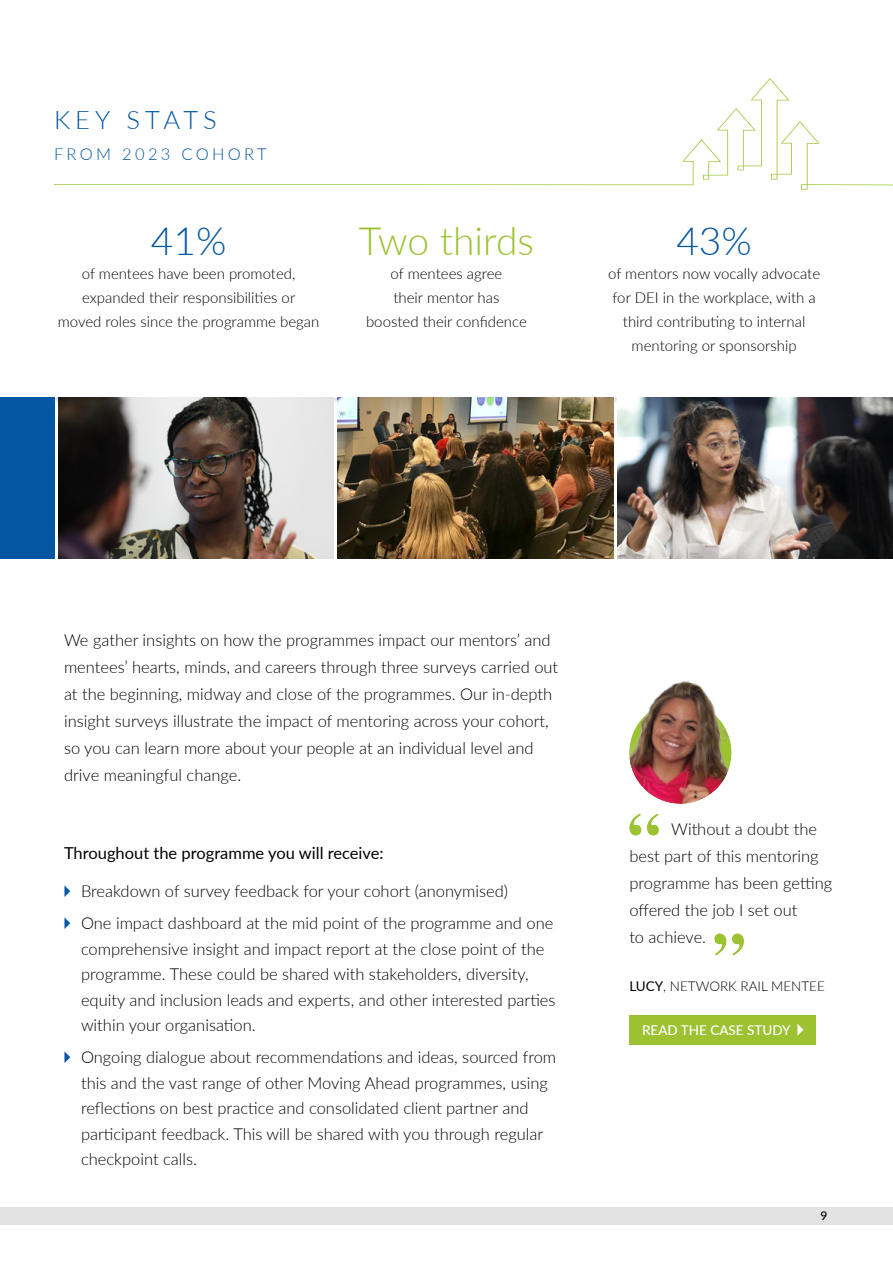
<style>
.page{position:relative;width:893px;height:1263px;background:#fff}
.page>*{position:absolute;margin:0;border:0;box-sizing:border-box;transform-origin:0 0}
.t1{font:300 39px "Lato";color:#9cc231}
.t2{font:300 39px "Lato";color:#0557a3}
.t3{font:300 25.5px "Lato";letter-spacing:.2em;color:#0557a3}
.t4{font:300 16.5px/27px "Lato";color:#000}
.t5{font:16.5px "Lato";color:#000}
.t6{font:300 16.5px "Lato";letter-spacing:.2em;color:#0557a3}
.t7{font:300 15px/24px "Lato";color:#000;text-align:center}
.Quote_source{font:300 13.5px "Lato";color:#000}
.Hyperlink{font:500 13.5px "Lato";color:#fff}
.t8{font:500 12px "Lato";color:#000}
.s1{font-family:"Pictos";font-weight:400;color:#0557a3}
.s2{font-weight:400}
</style>
<div class="page">
<div style="left:0;top:397px;width:54px;height:161px;background:#0557a3"></div>
<img style="left:58px;top:397px;width:276px;height:161px">
<img style="left:338px;top:397px;width:275px;height:161px">
<img style="left:618px;top:397px;width:275px;height:161px">
<img style="left:629px;top:681px;width:102px;height:122px">
<svg style="left:629px;top:813px;width:30px;height:22px"></svg>
<svg style="left:714px;top:933px;width:30px;height:22px"></svg>
<div style="left:629px;top:1015px;width:187px;height:29px;background:#9cc231"></div>
<svg style="left:797px;top:1024px;width:6px;height:12px"></svg>
<svg style="left:54px;top:78px;width:839px;height:112px"></svg>
<div style="left:0;top:1208px;width:893px;height:17px;background:#e3e3e3"></div>
<h1 class="t3" style="left:54px;top:102px;width:164px">KEY STATS</h1>
<h1 class="t6" style="left:54px;top:142px;width:214px">FROM 2023 COHORT</h1>
<p class="t2" style="left:151px;top:213px;width:77px">41%</p>
<p class="t7" style="left:58px;top:261px;width:263px">of mentees have been promoted, expanded their responsibilities or<br>moved roles since the programme began</p>
<p class="t1" style="left:359px;top:213px;width:177px">Two thirds</p>
<p class="t7" style="left:366px;top:261px;width:162px">of mentees agree<br>their mentor has boosted their confidence</p>
<p class="t2" style="left:676px;top:213px;width:77px">43%</p>
<p class="t7" style="left:608px;top:261px;width:214px">of mentors now vocally advocate for DEI in the workplace, with a third contributing to internal mentoring or sponsorship</p>
<p class="t4" style="left:64px;top:626px;width:496px">We gather insights on how the programmes impact our mentors’ and mentees’ hearts, minds, and careers through three surveys carried out at the beginning, midway and close of the programmes. Our in-depth insight surveys illustrate the impact of mentoring across your cohort, so you can learn more about your people at an individual level and drive meaningful change.</p>
<p class="t5" style="left:64px;top:841px;width:321px">Throughout the programme you will receive:</p>
<p class="t4" style="left:64px;top:877px;width:446px"><span class="s1">4</span> Breakdown of survey feedback for your cohort (anonymised)</p>
<p class="t4" style="left:81px;top:910px;width:476px;line-height:25.5px;text-indent:-17px"><span class="s1">4</span> One impact dashboard at the mid point of the programme and one comprehensive insight and impact report at the close point of the programme. These could be shared with stakeholders, diversity, equity and inclusion leads and experts, and other interested parties within your organisation.</p>
<p class="t4" style="left:81px;top:1044px;width:477px;line-height:25.5px;text-indent:-17px"><span class="s1">4</span> Ongoing dialogue about recommendations and ideas, sourced from this and the vast range of other Moving Ahead programmes, using reflections on best practice and consolidated client partner and participant feedback. This will be shared with you through regular checkpoint calls.</p>
<p class="t4" style="left:629px;top:815px;width:204px;text-indent:42px">Without a doubt the best part of this mentoring programme has been getting offered the job I set out<br>to achieve.</p>
<p class="Quote_source" style="left:629px;top:977px;width:197px"><span class="s2">LUCY</span>, NETWORK RAIL MENTEE</p>
<p class="Hyperlink" style="left:642px;top:1020px;width:150px">READ THE CASE STUDY</p>
<p class="t8" style="left:820px;top:1207px;width:8px">9</p>
</div>
